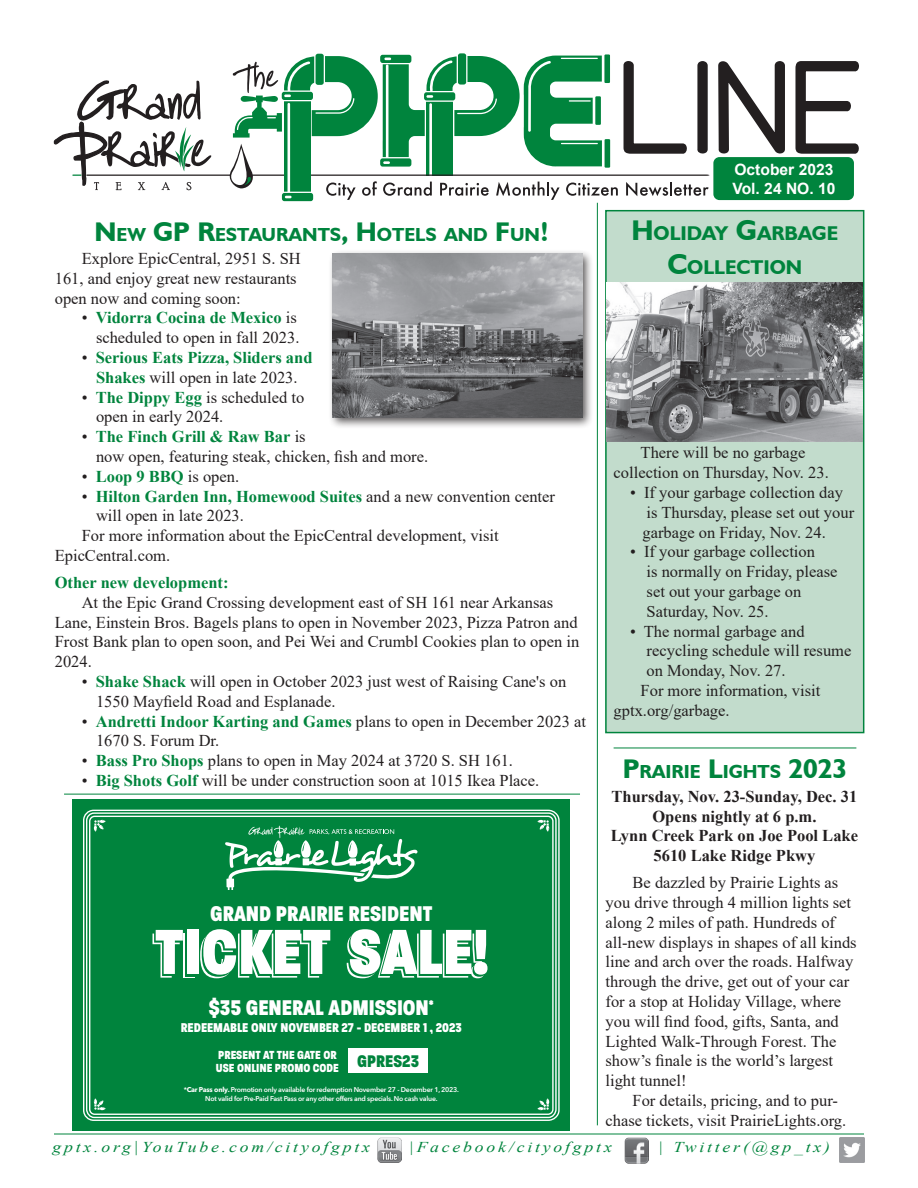
<style>
.page{position:relative;width:918px;height:1188px;background:#fff}
.page>*{position:absolute;margin:0;border:0;box-sizing:border-box;transform-origin:0 0}
.t1{font:800 68.85px "Paralucent Condensed";color:#fff}
.t2{font:800 23.1px "Paralucent Condensed";color:#fff}
.Subhead_2{font:700 19.95px/34.2px "Humanist 521 BT";color:#00843d;text-align:center}
.Subhead_2-2{font:700 18.9px "Humanist 521 BT";color:#00843d}
.t3{font:16.5px/19.8px "Times New Roman";color:#231f20}
.t4{font:700 16.5px "Times New Roman";color:#231f20}
.t5{font:700 16.5px/19.8px "Times New Roman";color:#00843d;text-align:center}
.t6{font:700 16.5px "Arial";color:#fff}
.t7{font:700 15.6px/18.8px "Arial";color:#fff}
.t8{font:italic 15px "Times New Roman";letter-spacing:.16em;color:#00843d;scale:1.18 1}
.t9{font:800 13.8px "Paralucent Condensed";color:#fff}
.t10{font:800 12.75px/12.8px "Paralucent Condensed";color:#fff}
.t11{font:600 6.9px/8.2px "Avenir Next LT Pro";letter-spacing:-.03em;color:#fff;text-align:center}
.s1{font-size:27px}
.s2{font-weight:700;color:#00843d}
.s3{font-weight:400;color:#231f20}
.s4{font-weight:700}
.s5{font-size:28.5px}
.s6{font-size:15.75px}
</style>
<div class="page">
<div style="left:605px;top:210px;width:259px;height:523px;background:#c2dccc;border:2px solid #00843d"></div>
<img style="left:377px;top:1137px;width:24px;height:26px">
<img style="left:624px;top:1137px;width:24px;height:26px">
<img style="left:840px;top:1137px;width:24px;height:25px">
<hr style="left:597px;top:203px;width:1px;height:922px;background:#00843d">
<hr style="left:54px;top:1134px;width:810px;height:1px;background:#00843d">
<hr style="left:614px;top:748px;width:242px;height:1px;background:#00843d">
<div style="left:713px;top:157px;width:141px;height:43px;background:#00843d;border-radius:6px"></div>
<svg style="left:718px;top:61px;width:67px;height:93px"></svg>
<svg style="left:795px;top:61px;width:64px;height:93px"></svg>
<svg style="left:54px;top:53px;width:656px;height:149px"></svg>
<hr style="left:64px;top:794px;width:516px;height:1px;background:#00843d">
<div style="left:328px;top:249px;width:266px;height:180px;background:#231f20;opacity:.75"></div>
<img style="left:333px;top:254px;width:249px;height:164px">
<div style="left:72px;top:799px;width:498px;height:332px;background:#00843d"></div>
<svg style="left:225px;top:826px;width:192px;height:64px"></svg>
<div style="left:89px;top:816px;width:465px;height:299px;border:1px solid #fff;border-radius:5px"></div>
<div style="left:86px;top:812px;width:471px;height:306px;border:1px solid #fff;border-radius:8px"></div>
<div style="left:83px;top:810px;width:477px;height:311px;border:1px solid #fff;border-radius:10px"></div>
<svg style="left:538px;top:820px;width:11px;height:12px"></svg>
<svg style="left:94px;top:820px;width:12px;height:12px"></svg>
<svg style="left:94px;top:1099px;width:12px;height:11px"></svg>
<svg style="left:538px;top:1099px;width:11px;height:11px"></svg>
<div style="left:349px;top:1048px;width:79px;height:25px;background:#fff"></div>
<img style="left:607px;top:282px;width:255px;height:159px">
<p class="Subhead_2-2" style="left:94px;top:223px;width:456px"><span class="s1">N</span>EW <span class="s1">GP R</span>ESTAURANTS<span class="s1">, H</span> OTELS AND <span class="s1">F</span>UN<span class="s1">!</span></p>
<p class="t3" style="left:55px;top:248px;width:248px;text-indent:27px">Explore EpicCentral, 2951 S. SH<br>161, and enjoy great new restaurants open now and coming soon:</p>
<p class="t3" style="left:82px;top:307px;width:219px;text-align:right">• <span class="s2">Vidorra Cocina de Mexico</span> is scheduled to open in fall 2023.</p>
<p class="t5" style="left:82px;top:347px;width:232px"><span class="s3">•</span> Serious Eats Pizza, Sliders and<br>Shakes <span class="s3">will open in late 2023.</span></p>
<p class="t3" style="left:96px;top:387px;width:210px;text-indent:-14px">• <span class="s2">The Dippy Egg</span> is scheduled to open in early 2024.</p>
<p class="t3" style="left:96px;top:426px;width:334px;text-indent:-14px">• <span class="s2">The Finch Grill &amp; Raw Bar</span> is<br>now open, featuring steak, chicken, fish and more.</p>
<p class="t3" style="left:82px;top:466px;width:159px">• <span class="s2">Loop 9 BBQ</span> is open.</p>
<p class="t3" style="left:96px;top:486px;width:461px;text-indent:-14px">• <span class="s2">Hilton Garden Inn, Homewood Suites</span> and a new convention center will open in late 2023.</p>
<p class="t3" style="left:55px;top:525px;width:446px;text-indent:27px">For more information about the EpicCentral development, visit<br>EpicCentral.com.</p>
<p class="t5" style="left:55px;top:572px;width:175px">Other new development:</p>
<p class="t3" style="left:55px;top:592px;width:526px;text-indent:27px">At the Epic Grand Crossing development east of SH 161 near Arkansas Lane, Einstein Bros. Bagels plans to open in November 2023, Pizza Patron and Frost Bank plan to open soon, and Pei Wei and Crumbl Cookies plan to open in 2024.</p>
<p class="t3" style="left:96px;top:671px;width:472px;text-indent:-14px">• <span class="s2">Shake Shack</span> will open in October 2023 just west of Raising Cane's on<br>1550 Mayfield Road and Esplanade.</p>
<p class="t3" style="left:96px;top:711px;width:492px;text-indent:-14px">• <span class="s2">Andretti Indoor Karting and Games</span> plans to open in December 2023 at<br>1670 S. Forum Dr.</p>
<p class="t3" style="left:82px;top:750px;width:433px">• <span class="s2">Bass Pro Shops</span> plans to open in May 2024 at 3720 S. SH 161.</p>
<p class="t3" style="left:82px;top:770px;width:459px">• <span class="s2">Big Shots Golf</span> will be under construction soon at 1015 Ikea Place.</p>
<p class="t2" style="left:210px;top:900px;width:224px">GRAND PRAIRIE RESIDENT</p>
<p class="t1" style="left:152px;top:914px;width:335px">TICKET SALE!</p>
<p class="t2" style="left:209px;top:993px;width:227px">$35 GENERAL ADMISSION<sup>*</sup></p>
<p class="t9" style="left:181px;top:1019px;width:283px">REDEEMABLE ONLY NOVEMBER 27 - DECEMBER 1 , 2023</p>
<p class="t10" style="left:216px;top:1049px;width:205px">PRESENT AT THE GATE OR<br>USE ONLINE PROMO CODE <sup>GPRES23</sup></p>
<p class="t11" style="left:184px;top:1086px;width:277px">*<span class="s4">Car Pass only.</span> Promotion only available for redemption November 27 - December 1, 2023.<br>Not valid for Pre-Paid Fast Pass or any other offers and specials. No cash value.</p>
<p class="t6" style="left:308px;top:1020px;width:26px">be:</p>
<p class="t7" style="left:732px;top:160px;width:105px">October 2023<br>Vol. 24 NO. 10</p>
<p class="Subhead_2" style="left:631px;top:215px;width:208px"><span class="s5">H</span> OLIDAY <span class="s5">G</span>ARBAGE<br><span class="s5">C</span>OLLECTION</p>
<p class="t3" style="left:614px;top:443px;width:217px;text-align:center">There will be no garbage collection on Thursday, Nov. 23.</p>
<p class="t3" style="left:642px;top:482px;width:213px;text-indent:-12px">• If your garbage collection day is Thursday, please set out your garbage on Friday, Nov. 24.</p>
<p class="t3" style="left:647px;top:542px;width:192px;text-indent:-16px">• If your garbage collection<br>is normally on Friday, please set out your garbage on<br>Saturday, Nov. 25.</p>
<p class="t3" style="left:647px;top:621px;width:206px;text-indent:-16px">• The normal garbage and recycling schedule will resume on Monday, Nov. 27.</p>
<p class="t3" style="left:614px;top:680px;width:208px;text-indent:27px">For more information, visit gptx.org/garbage.</p>
<p class="Subhead_2-2" style="left:623px;top:760px;width:226px"><span class="s1">P</span>RAIRIE <span class="s1">L</span>IGHTS <span class="s1">2023</span></p>
<p class="t4" style="left:612px;top:784px;width:247px">Thursday, Nov. 23-Sunday, Dec. 31</p>
<p class="t4" style="left:652px;top:804px;width:166px">Opens nightly at 6 p.m.</p>
<p class="t4" style="left:611px;top:824px;width:249px">Lynn Creek Park on Joe Pool Lake</p>
<p class="t4" style="left:654px;top:844px;width:163px">5610 Lake Ridge Pkwy</p>
<p class="t3" style="left:606px;top:872px;width:253px;text-indent:27px">Be dazzled by Prairie Lights as you drive through 4 million lights set along 2 miles of path. Hundreds of all-new displays in shapes of all kinds line and arch over the roads. Halfway through the drive, get out of your car for a stop at Holiday Village, where you will find food, gifts, Santa, and Lighted Walk-Through Forest. The show’s finale is the world’s largest light tunnel!</p>
<p class="t3" style="left:606px;top:1090px;width:242px;text-indent:27px">For details, pricing, and to pur&shy;chase tickets, visit PrairieLights.org.</p>
<p class="t8" style="left:52px;top:1136px;width:271px">gptx.org<span class="s6">|</span>YouTube.com/cityofgptx</p>
<p class="t8" style="left:409px;top:1136px;width:173px">|Facebook/cityofgptx</p>
<p class="t8" style="left:644px;top:1136px;width:160px">| | Twitter(@gp_tx)</p>
</div>
